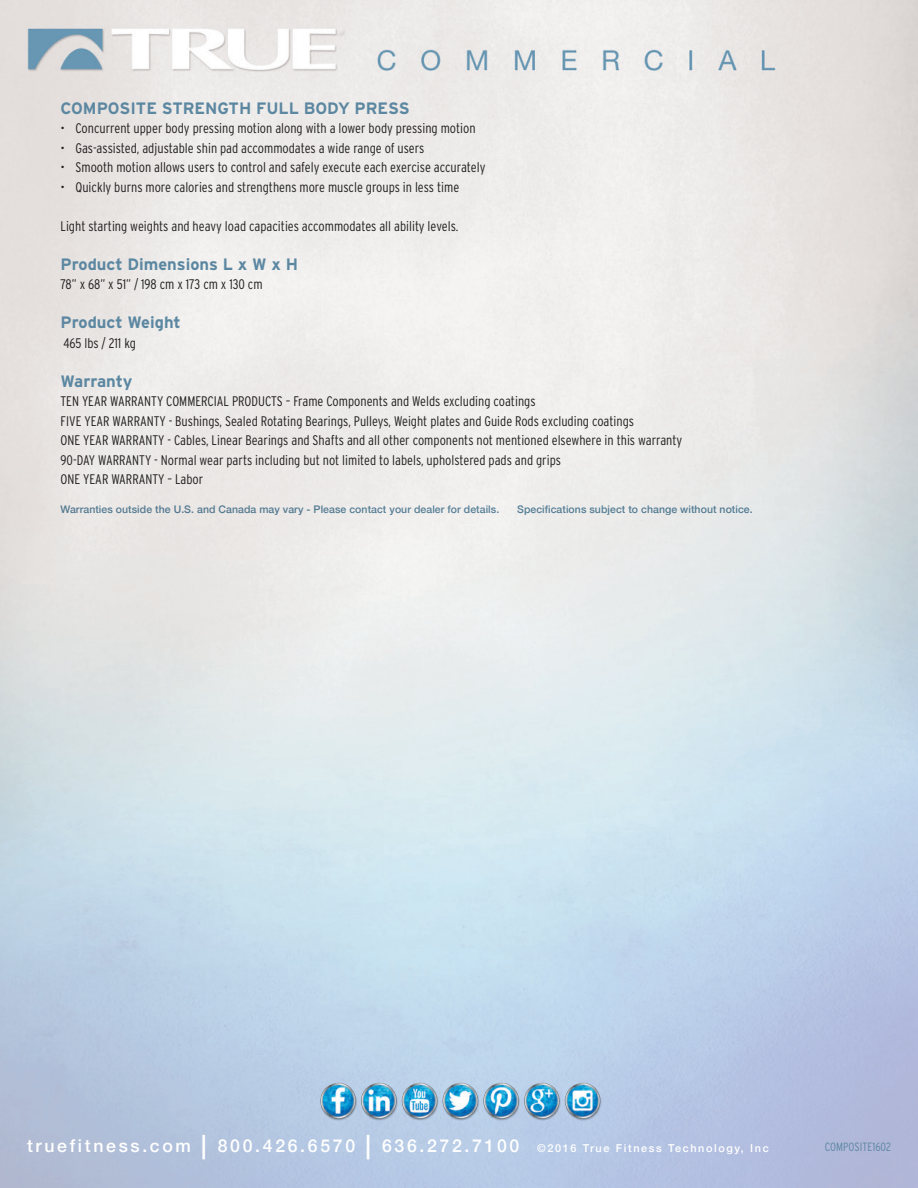
<style>
.page{position:relative;width:918px;height:1188px;background:#fff}
.page>*{position:absolute;margin:0;border:0;box-sizing:border-box;transform-origin:0 0}
.t1{font:500 17.7px "Helvetica Neue";letter-spacing:.15em;color:#fff}
.Force{font:700 16.5px "Interstate";color:#5c87a1}
.Force-2{font:300 condensed 13.8px "Interstate";color:#231f20}
.t2{font:300 condensed 12px "Interstate";color:#5c87a1}
.t3{font:500 10.5px "Helvetica Neue";letter-spacing:.005em;color:#5c87a1}
.s1{font-size:24.45px}
.s2{font-size:10.95px}
</style>
<div class="page">
<img style="left:0;top:0;width:918px;height:1188px">
<img style="left:311px;top:1074px;width:296px;height:52px">
<p class="Force" style="left:60px;top:99px;width:351px">COMPOSITE STRENGTH FULL BODY PRESS</p>
<p class="Force-2" style="left:60px;top:120px;width:417px">• Concurrent upper body pressing motion along with a lower body pressing motion</p>
<p class="Force-2" style="left:60px;top:140px;width:365px">• Gas-assisted, adjustable shin pad accommodates a wide range of users</p>
<p class="Force-2" style="left:60px;top:159px;width:426px">• Smooth motion allows users to control and safely execute each exercise accurately</p>
<p class="Force-2" style="left:60px;top:179px;width:400px">• Quickly burns more calories and strengthens more muscle groups in less time</p>
<p class="Force-2" style="left:60px;top:218px;width:399px">Light starting weights and heavy load capacities accommodates all ability levels.</p>
<p class="Force" style="left:60px;top:255px;width:239px">Product Dimensions L x W x H</p>
<p class="Force-2" style="left:60px;top:276px;width:204px">78” x 68” x 51” / 198 cm x 173 cm x 130 cm</p>
<p class="Force" style="left:60px;top:313px;width:122px">Product Weight</p>
<p class="Force-2" style="left:63px;top:335px;width:74px">465 lbs / 211 kg</p>
<p class="Force" style="left:60px;top:372px;width:74px">Warranty</p>
<p class="Force-2" style="left:60px;top:393px;width:477px">TEN YEAR WARRANTY COMMERCIAL PRODUCTS – Frame Components and Welds excluding coatings</p>
<p class="Force-2" style="left:60px;top:413px;width:575px">FIVE YEAR WARRANTY - Bushings, Sealed Rotating Bearings, Pulleys, Weight plates and Guide Rods excluding coatings</p>
<p class="Force-2" style="left:60px;top:432px;width:623px">ONE YEAR WARRANTY - Cables, Linear Bearings and Shafts and all other components not mentioned elsewhere in this warranty</p>
<p class="Force-2" style="left:60px;top:452px;width:502px">90-DAY WARRANTY - Normal wear parts including but not limited to labels, upholstered pads and grips</p>
<p class="Force-2" style="left:60px;top:471px;width:144px">ONE YEAR WARRANTY – Labor</p>
<p class="t3" style="left:60px;top:501px;width:440px">Warranties outside the U.S. and Canada may vary - Please contact your dealer for details.</p>
<p class="t3" style="left:517px;top:501px;width:237px">Specifications subject to change without notice.</p>
<p class="t1" style="left:27px;top:1131px;width:743px">truefitness.com <span class="s1">|</span> 800.426.6570 <span class="s1">|</span> 636.272.7100 <span class="s2">©2016 True Fitness Technology, Inc</span></p>
<p class="t2" style="left:825px;top:1140px;width:68px">COMPOSITE1602</p>
</div>
